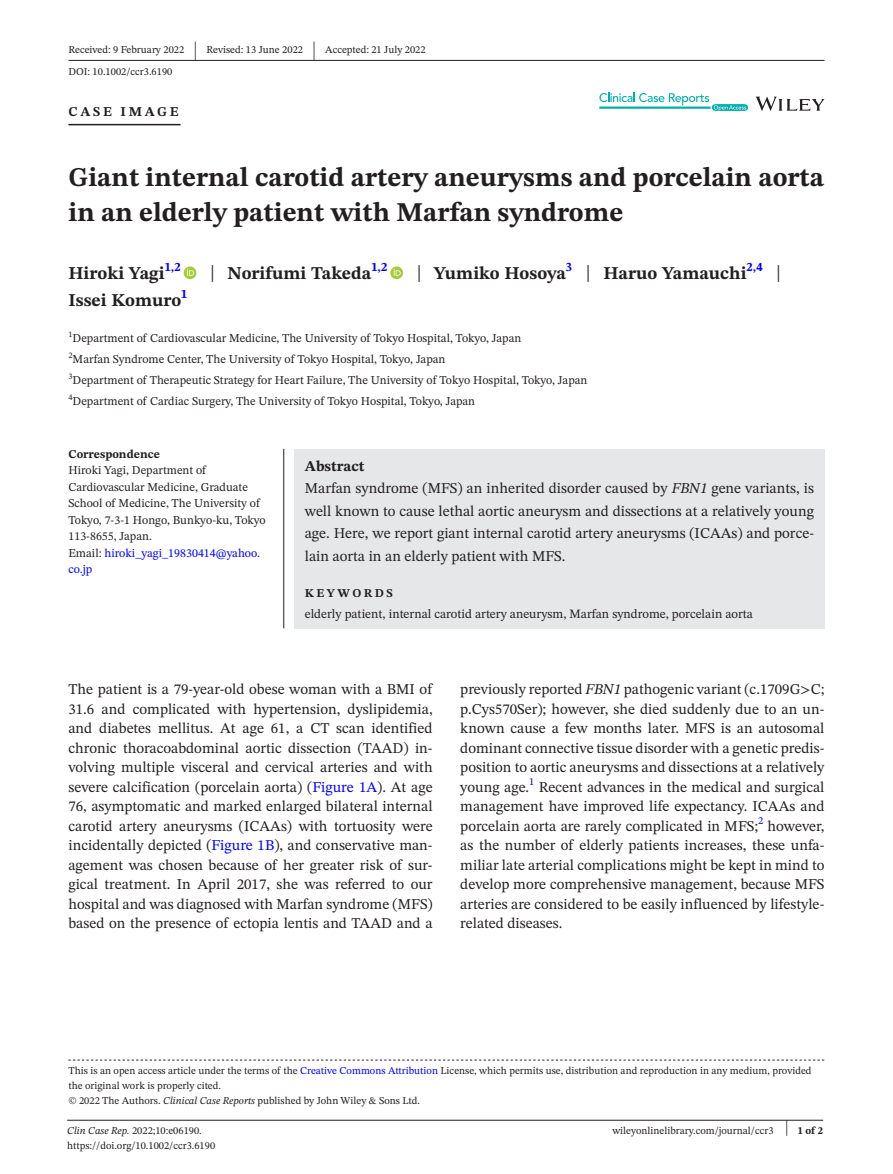
<style>
.page{position:relative;width:893px;height:1174px;background:#fff}
.page>*{position:absolute;margin:0;border:0;box-sizing:border-box;transform-origin:0 0}
.t1{font:700 27px/34.5px "STIX Two Text";color:#231f20}
.t2{font:25.65px "STIX Two Text";color:#231f20;scale:.49 1}
.t3{font:700 18px "STIX Two Text";color:#231f20}
.t4{font:15px/19.5px "STIX Two Text";color:#231f20;text-align:justify}
.t5{font:700 13.5px "STIX Two Text";letter-spacing:.2em;color:#231f20}
.t6{font:12.75px "STIX Two Text";color:#231f20}
.t7{font:12px/16.5px "STIX Two Text";color:#231f20}
.t8{font:700 12px "STIX Two Text";color:#231f20}
.t9{font:700 12px "STIX Two Text";letter-spacing:.2em;color:#231f20}
.t10{font:10.5px/15px "STIX Two Text";color:#231f20}
.t11{font:700 10.5px "STIX Two Text";color:#231f20}
.t12{font:10.5px "STIX Two Text";color:#00f}
.s1{font-weight:400;font-size:23.4px}
.s2{color:#00f}
.s3{font-weight:700}
.s4{font-style:italic}
.s5{font-family:"STIX"}
.s6{font-weight:400;font-size:22.2px}
</style>
<div class="page">
<hr style="left:67px;top:1119px;width:756px;height:1px;background:#231f20">
<svg style="left:756px;top:97px;width:68px;height:14px"></svg>
<svg style="left:599px;top:93px;width:149px;height:18px"></svg>
<hr style="left:68px;top:60px;width:756px;height:1px;background:#231f20">
<hr style="left:68px;top:124px;width:113px;height:1px;background:#231f20">
<div style="left:184px;top:266px;width:12px;height:13px;background:#a5cd39;border-radius:50%"></div>
<svg style="left:187px;top:269px;width:7px;height:7px"></svg>
<svg style="left:390px;top:266px;width:13px;height:13px"></svg>
<svg style="left:394px;top:269px;width:7px;height:7px"></svg>
<svg style="left:68px;top:1059px;width:756px;height:1px"></svg>
<div style="left:294px;top:449px;width:530px;height:179px;background:#e6e7e9"></div>
<hr style="left:283px;top:449px;width:1px;height:179px;background:#231f20">
<p class="t10" style="left:68px;top:42px;width:117px">Received: 9 February 2022</p>
<h2 class="t2" style="left:194px;top:32px;width:8px">|</h2>
<p class="t10" style="left:206px;top:42px;width:98px">Revised: 13 June 2022</p>
<h2 class="t2" style="left:312px;top:32px;width:8px">|</h2>
<p class="t10" style="left:325px;top:42px;width:102px">Accepted: 21 July 2022</p>
<p class="t10" style="left:68px;top:64px;width:105px">DOI: 10.1002/ccr3.6190</p>
<p class="t5" style="left:68px;top:101px;width:112px">CASE IMAGE</p>
<h1 class="t1" style="left:68px;top:161px;width:757px">Giant internal carotid artery aneurysms and porcelain aorta in an elderly patient with Marfan syndrome</h1>
<p class="t3" style="left:68px;top:260px;width:114px">Hiroki Yagi<sup>1,2</sup></p>
<p class="t3" style="left:210px;top:260px;width:179px"><span class="s1">|</span> Norifumi Takeda<sup>1,2</sup></p>
<p class="t3" style="left:417px;top:260px;width:366px"><span class="s1">|</span> Yumiko Hosoya<sup>3</sup> <span class="s1">|</span> Haruo Yamauchi<sup>2,4</sup> <span class="s1">|</span></p>
<p class="t3" style="left:68px;top:287px;width:121px">Issei Komuro<sup>1</sup></p>
<p class="t7" style="left:68px;top:328px;width:520px;line-height:21px"><sup>1</sup>Department of Cardiovascular Medicine, The University of Tokyo Hospital, Tokyo, Japan<br><sup>2</sup>Marfan Syndrome Center, The University of Tokyo Hospital, Tokyo, Japan<br><sup>3</sup>Department of Therapeutic Strategy for Heart Failure, The University of Tokyo Hospital, Tokyo, Japan <sup>4</sup>Department of Cardiac Surgery, The University of Tokyo Hospital, Tokyo, Japan</p>
<p class="t8" style="left:68px;top:445px;width:93px">Correspondence</p>
<p class="t7" style="left:68px;top:462px;width:199px">Hiroki Yagi, Department of<br>Cardiovascular Medicine, Graduate<br>School of Medicine, The University of<br>Tokyo, 7-3-1 Hongo, Bunkyo-ku, Tokyo<br>113-8655, Japan.<br>Email: <span class="s2">hiroki_yagi_19830414@yahoo. co.jp</span></p>
<p class="t4" style="left:305px;top:454px;width:511px;line-height:22.5px;text-align:left"><span class="s3">Abstract<br></span>Marfan syndrome (MFS) an inherited disorder caused by <span class="s4">FBN1</span> gene variants, is well known to cause lethal aortic aneurysm and dissections at a relatively young age. Here, we report giant internal carotid artery aneurysms (ICAAs) and porce&shy;lain aorta in an elderly patient with MFS.</p>
<p class="t9" style="left:305px;top:584px;width:90px">KEYWORDS</p>
<p class="t6" style="left:305px;top:604px;width:450px">elderly patient, internal carotid artery aneurysm, Marfan syndrome, porcelain aorta</p>
<p class="t4" style="left:68px;top:679px;width:366px">The patient is a 79-year-old obese woman with a BMI of 31.6 and complicated with hypertension, dyslipidemia, and diabetes mellitus. At age 61, a CT scan identified chronic thoracoabdominal aortic dissection (TAAD) in&shy;volving multiple visceral and cervical arteries and with severe calcification (porcelain aorta) (<span class="s2">Figure 1A</span>). At age 76, asymptomatic and marked enlarged bilateral internal carotid artery aneurysms (ICAAs) with tortuosity were incidentally depicted (<span class="s2">Figure 1B</span>), and conservative man&shy;agement was chosen because of her greater risk of sur&shy;gical treatment. In April 2017, she was referred to our hospital and was diagnosed with Marfan syndrome (MFS) based on the presence of ectopia lentis and TAAD and a</p>
<p class="t4" style="left:460px;top:679px;width:366px">previously reported <span class="s4">FBN1</span> pathogenic variant (c.1709G<span class="s5">&gt;</span>C; p.Cys570Ser); however, she died suddenly due to an un&shy;known cause a few months later. MFS is an autosomal dominant connective tissue disorder with a genetic predis&shy;position to aortic aneurysms and dissections at a relatively young age.</p>
<p class="t12" style="left:529px;top:774px;width:7px">1</p>
<p class="t4" style="left:460px;top:777px;width:366px;text-indent:79px">Recent advances in the medical and surgical management have improved life expectancy. ICAAs and porcelain aorta are rarely complicated in MFS;</p>
<p class="t12" style="left:758px;top:813px;width:7px">2</p>
<p class="t4" style="left:460px;top:816px;width:366px;text-indent:307px">however, as the number of elderly patients increases, these unfa&shy;miliar late arterial complications might be kept in mind to develop more comprehensive management, because MFS arteries are considered to be easily influenced by lifestyle&shy;related diseases.</p>
<p class="t10" style="left:68px;top:1063px;width:745px">This is an open access article under the terms of the <span class="s2">Creative Commons Attribution</span> License, which permits use, distribution and reproduction in any medium, provided the original work is properly cited.<br>© 2022 The Authors. <span class="s4">Clinical Case Reports</span> published by John Wiley &amp; Sons Ltd.</p>
<p class="t10" style="left:67px;top:1123px;width:136px"><span class="s4">Clin Case Rep.</span> 2022;10:e06190.</p>
<p class="t11" style="left:785px;top:1123px;width:39px"><span class="s6">|</span> 1 of 2</p>
<p class="t10" style="left:67px;top:1138px;width:150px">https://doi.org/10.1002/ccr3.6190</p>
<p class="t10" style="left:612px;top:1123px;width:163px">wileyonlinelibrary.com/journal/ccr3</p>
</div>
